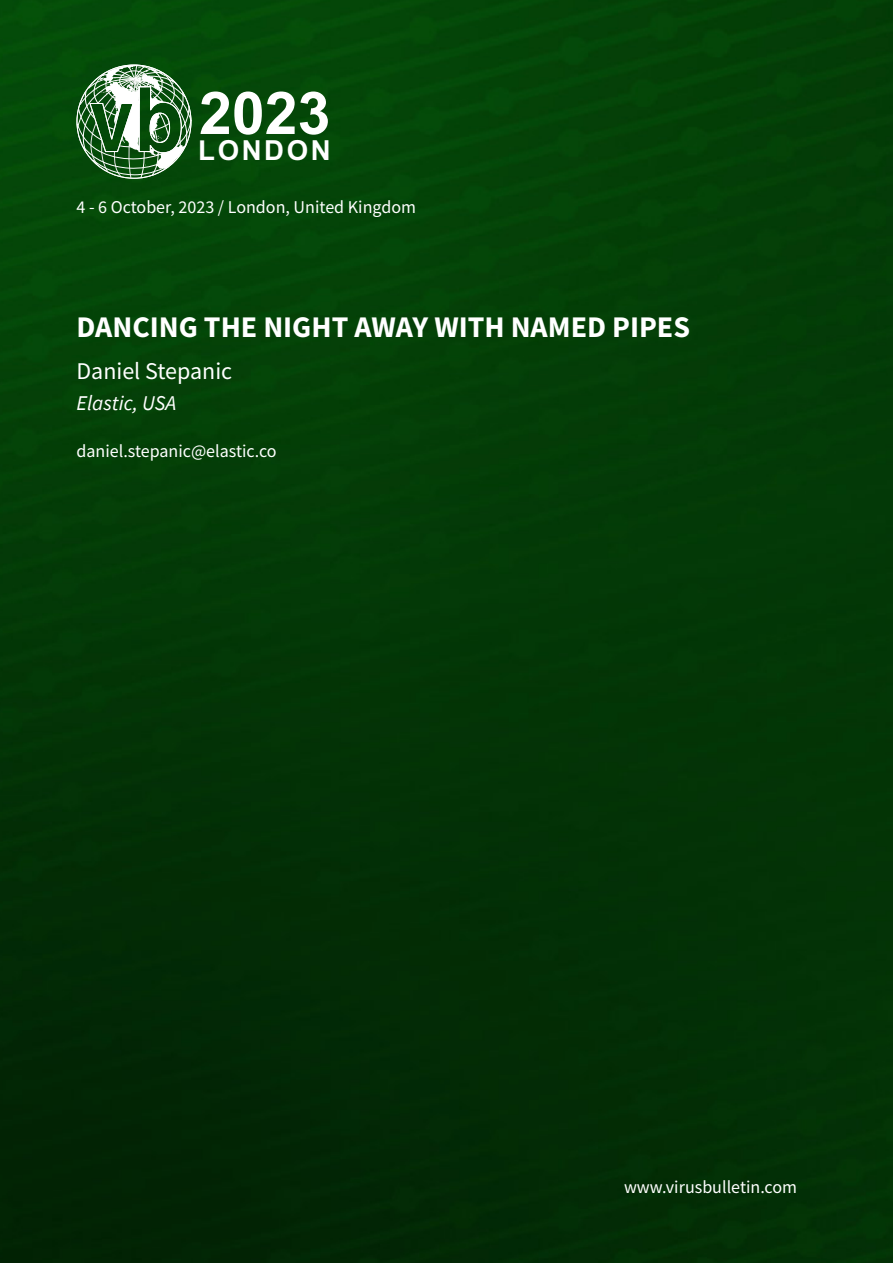
<style>
.page{position:relative;width:893px;height:1263px;background:#fff}
.page>*{position:absolute;margin:0;border:0;box-sizing:border-box;transform-origin:0 0}
.t1{font:700 59.1px "Arial";color:#fff}
.t2{font:700 30px "Source Sans Pro";color:#fff}
.t3{font:700 27.6px "Arial";letter-spacing:.09em;color:#fff}
.t4{font:24px "Source Sans Pro";color:#fff}
.t5{font:italic 21px "Source Sans Pro";color:#fff}
.t6{font:18px "Source Sans Pro";color:#fff}
</style>
<div class="page">
<img style="left:0;top:0;width:893px;height:1263px">
<svg style="left:76px;top:64px;width:116px;height:115px"></svg>
<h1 class="t1" style="left:199px;top:79px;width:133px">2023</h1>
<h3 class="t3" style="left:198px;top:135px;width:134px">LONDON</h3>
<p class="t6" style="left:76px;top:196px;width:341px">4 - 6 October, 2023 / London, United Kingdom</p>
<h2 class="t2" style="left:76px;top:307px;width:615px">DANCING THE NIGHT AWAY WITH NAMED PIPES</h2>
<h3 class="t4" style="left:76px;top:355px;width:157px">Daniel Stepanic</h3>
<p class="t5" style="left:76px;top:390px;width:101px">Elastic, USA</p>
<p class="t6" style="left:76px;top:440px;width:202px">daniel.stepanic@elastic.co</p>
<p class="t6" style="left:624px;top:1175px;width:175px">www.virusbulletin.com</p>
</div>
